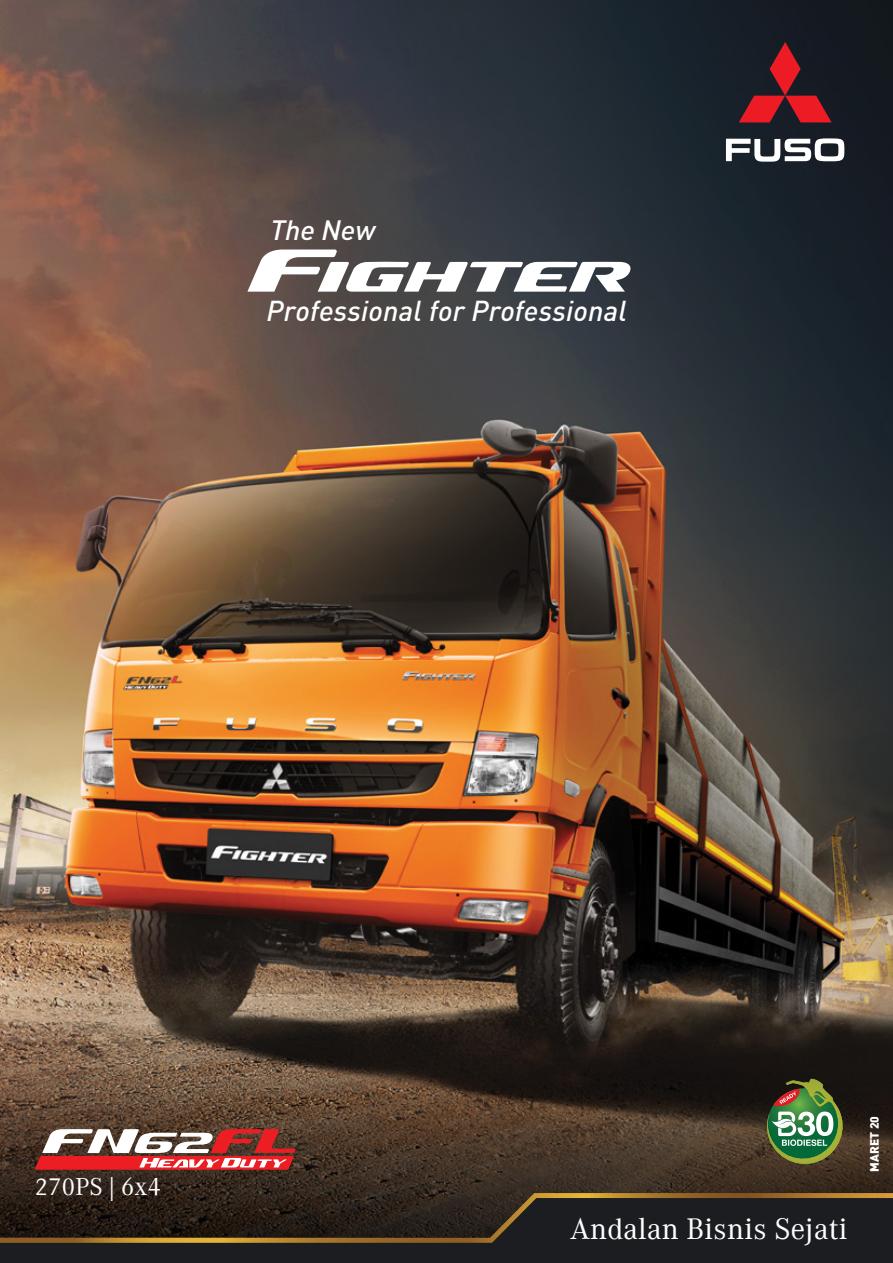
<style>
.page{position:relative;width:893px;height:1263px;background:#fff}
.page>*{position:absolute;margin:0;border:0;box-sizing:border-box;transform-origin:0 0}
.t1{font:29.25px "Corporate ABQ";letter-spacing:.01em;color:#fff}
.t2{font:italic 500 28.5px "DIN";letter-spacing:.01em;color:#fff}
.t3{font:italic 500 27.6px "DIN";color:#fff}
.t4{font:24px "Corporate ABQ";letter-spacing:.01em;color:#fff}
.t5{font:900 12px "DIN";color:#fff}
</style>
<div class="page">
<img style="left:0;top:0;width:893px;height:1066px">
<svg style="left:0;top:1066px;width:893px;height:127px;background:#473628"></svg>
<div style="left:0;top:1243px;width:893px;height:20px;background:#1b1d21"></div>
<svg style="left:0;top:1193px;width:893px;height:50px;background:#2f261c"></svg>
<svg style="left:247px;top:249px;width:384px;height:43px"></svg>
<svg style="left:739px;top:42px;width:93px;height:80px;background:#5d1c24"></svg>
<svg style="left:726px;top:138px;width:118px;height:24px"></svg>
<svg style="left:35px;top:1129px;width:261px;height:41px"></svg>
<svg style="left:766px;top:1079px;width:82px;height:90px;background:#587048"></svg>
<p class="t3" style="left:270px;top:213px;width:107px">The New</p>
<p class="t2" style="left:267px;top:293px;width:362px">Professional for Professional</p>
<p class="t4" style="left:35px;top:1172px;width:128px">270PS | 6x4</p>
<p class="t1" style="left:570px;top:1212px;width:279px">Andalan Bisnis Sejati</p>
<p class="t5" style="left:866px;top:1172px;width:57px;rotate:-90deg">MARET 20</p>
</div>
